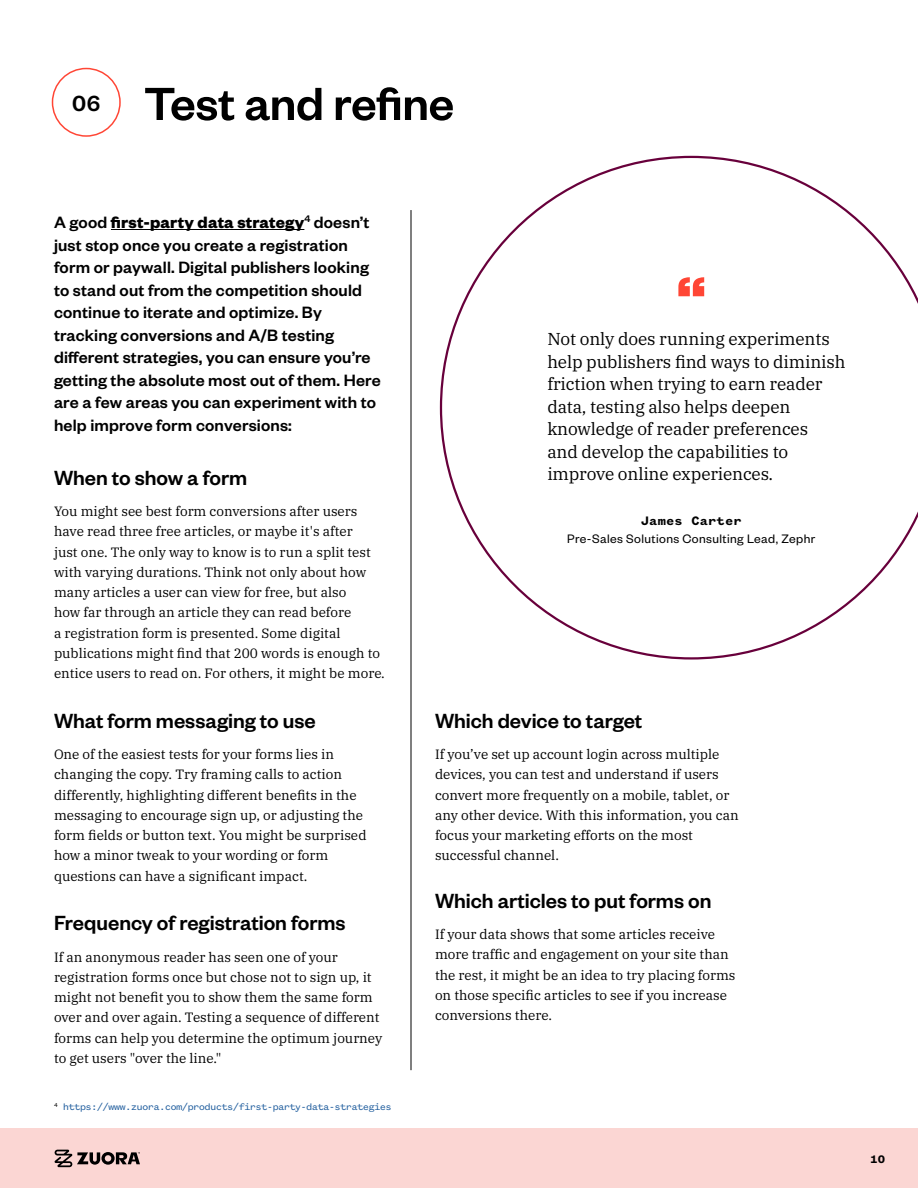
<style>
.page{position:relative;width:918px;height:1188px;background:#fff}
.page>*{position:absolute;margin:0;border:0;box-sizing:border-box;transform-origin:0 0}
.Large_Body{font:700 67.5px "Founders Grotesk";color:#ff4635}
.H1_-_Section_Indent{font:500 51px "Founders Grotesk";letter-spacing:-.005em;color:#000}
.H1_Section_Numbers{font:500 24px "Founders Grotesk Mono";color:#000}
.t1{font:500 22.5px "Founders Grotesk";color:#000}
.H4_-_Para_Intro{font:500 18px/22.5px "Founders Grotesk";letter-spacing:.01em;color:#000}
.t2{font:17.25px/22.5px "IBM Plex Serif";letter-spacing:-.01em;color:#000}
.Body{font:13.5px/20.2px "IBM Plex Serif";color:#000}
.Attribution_2{font:13.5px "Founders Grotesk";letter-spacing:.03em;color:#000}
.Attribution_1{font:600 13.5px "Founders Grotesk Mono";letter-spacing:.01em;color:#000}
.t3{font:600 12px "Founders Grotesk Mono";color:#000}
.footnote{font:10.5px "Founders Grotesk Mono";letter-spacing:-.075em;color:#215e9e}
.footnote-2{font:6.15px "Founders Grotesk Mono";color:#000}
.s1{font-weight:700}
</style>
<div class="page">
<div style="left:0;top:1128px;width:918px;height:60px;background:#fbd6d3"></div>
<svg style="left:54px;top:1150px;width:86px;height:17px"></svg>
<div style="left:52px;top:68px;width:69px;height:69px;border:2px solid #ff4635;border-radius:34px"></div>
<hr style="left:111px;top:229px;width:193px;height:1px;background:#000">
<hr style="left:411px;top:210px;width:1px;height:860px;background:#000">
<svg style="left:440px;top:156px;width:478px;height:504px"></svg>
<p class="H1_Section_Numbers" style="left:72px;top:90px;width:31px">06</p>
<p class="H1_-_Section_Indent" style="left:144px;top:72px;width:312px">Test and refine</p>
<p class="H4_-_Para_Intro" style="left:54px;top:210px;width:328px">A good <span class="s1">first-party data strategy</span><sup>4</sup> doesn’t just stop once you create a registration form or paywall. Digital publishers looking to stand out from the competition should continue to iterate and optimize. By tracking conversions and A/B testing different strategies, you can ensure you’re getting the absolute most out of them. Here are a few areas you can experiment with to help improve form conversions:</p>
<h3 class="t1" style="left:54px;top:463px;width:195px">When to show a form</h3>
<p class="Body" style="left:54px;top:500px;width:332px">You might see best form conversions after users have read three free articles, or maybe it's after<br>just one. The only way to know is to run a split test with varying durations. Think not only about how many articles a user can view for free, but also<br>how far through an article they can read before<br>a registration form is presented. Some digital publications might find that 200 words is enough to entice users to read on. For others, it might be more.</p>
<h3 class="t1" style="left:54px;top:706px;width:263px">What form messaging to use</h3>
<p class="Body" style="left:54px;top:743px;width:314px">One of the easiest tests for your forms lies in changing the copy. Try framing calls to action differently, highlighting different benefits in the messaging to encourage sign up, or adjusting the form fields or button text. You might be surprised how a minor tweak to your wording or form questions can have a significant impact.</p>
<h3 class="t1" style="left:54px;top:909px;width:293px">Frequency of registration forms</h3>
<p class="Body" style="left:54px;top:945px;width:330px">If an anonymous reader has seen one of your registration forms once but chose not to sign up, it might not benefit you to show them the same form over and over again. Testing a sequence of different forms can help you determine the optimum journey to get users "over the line."</p>
<p class="footnote-2" style="left:54px;top:1101px;width:5px">4</p>
<p class="footnote" style="left:63px;top:1101px;width:331px">https://www.zuora.com/products/first-party-data-strategies</p>
<p class="Large_Body" style="left:676px;top:255px;width:31px">“</p>
<p class="t2" style="left:547px;top:326px;width:300px">Not only does running experiments help publishers find ways to diminish friction when trying to earn reader data, testing also helps deepen knowledge of reader preferences<br>and develop the capabilities to improve online experiences.</p>
<p class="Attribution_1" style="left:641px;top:513px;width:102px">James Carter</p>
<p class="Attribution_2" style="left:567px;top:530px;width:250px">Pre-Sales Solutions Consulting Lead, Zephr</p>
<h3 class="t1" style="left:435px;top:706px;width:209px">Which device to target</h3>
<p class="Body" style="left:435px;top:743px;width:305px">If you’ve set up account login across multiple devices, you can test and understand if users convert more frequently on a mobile, tablet, or any other device. With this information, you can focus your marketing efforts on the most successful channel.</p>
<h3 class="t1" style="left:435px;top:886px;width:278px">Which articles to put forms on</h3>
<p class="Body" style="left:435px;top:923px;width:302px">If your data shows that some articles receive more traffic and engagement on your site than the rest, it might be an idea to try placing forms on those specific articles to see if you increase conversions there.</p>
<p class="t3" style="left:870px;top:1152px;width:16px">10</p>
</div>
